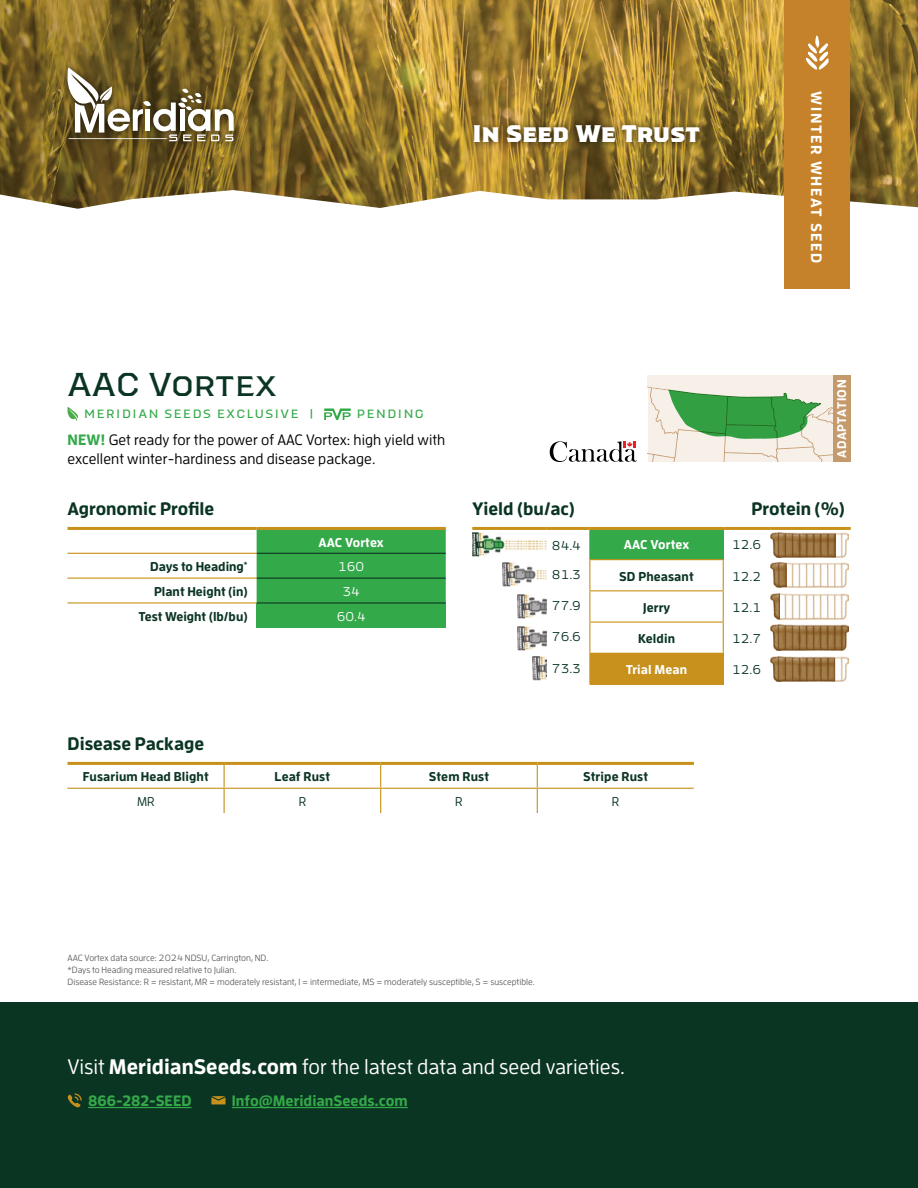
<style>
.page{position:relative;width:918px;height:1188px;background:#fff}
.page>*{position:absolute;margin:0;border:0;box-sizing:border-box;transform-origin:0 0}
.t1{font:33px "Worker";color:#0b3523}
.t2{font:900 24px "Worker";color:#fff}
.t3{font:500 21px "Enzo OT";color:#fff}
.t4{font:700 18px "Enzo OT";color:#0b3523}
.t5{font:500 15px/19.5px "Enzo OT";letter-spacing:.005em;color:#000}
.t6{font:700 15px "Enzo OT";color:#34a94a}
.t7{font:700 15px "Enzo OT";letter-spacing:.11em;color:#fff}
.t8{font:700 12.75px "Enzo OT";letter-spacing:.01em;color:#0b3523}
.t9{font:500 12.75px "Enzo OT";color:#0b3523}
.t10{font:700 12.75px "Enzo OT";letter-spacing:.01em;color:#fff}
.t11{font:500 12.75px "Enzo OT";color:#fff}
.t12{font:700 12.45px "Enzo OT";letter-spacing:.035em;color:#fff}
.t13{font:12px "Worker";letter-spacing:.13em;color:#34a94a}
.t14{font:500 9px/12px "Enzo OT";color:#636466}
.s1{font-weight:700;color:#34a94a}
.s2{font-weight:700}
</style>
<div class="page">
<div style="left:0;top:1002px;width:918px;height:186px;background:#0b3523"></div>
<hr style="left:88px;top:1107px;width:104px;height:1px;background:#34a94a">
<hr style="left:232px;top:1107px;width:176px;height:1px;background:#34a94a">
<svg style="left:68px;top:1093px;width:14px;height:14px"></svg>
<svg style="left:211px;top:1096px;width:15px;height:8px"></svg>
<img style="left:377px;top:0;width:541px;height:190px">
<svg style="left:0;top:0;width:377px;height:190px;background:#806726"></svg>
<svg style="left:0;top:190px;width:918px;height:99px"></svg>
<div style="left:60px;top:60px;width:182px;height:90px;background:#000;opacity:.75"></div>
<svg style="left:68px;top:68px;width:166px;height:73px"></svg>
<svg style="left:68px;top:407px;width:10px;height:14px"></svg>
<svg style="left:324px;top:408px;width:27px;height:12px"></svg>
<div style="left:784px;top:0;width:66px;height:288px;background:#c6822a"></div>
<svg style="left:806px;top:36px;width:23px;height:34px"></svg>
<div style="left:467px;top:117px;width:241px;height:34px;background:#000;opacity:.75"></div>
<hr style="left:648px;top:375px;width:186px;height:4px;background:#f7f0e9">
<svg style="left:648px;top:379px;width:185px;height:83px;background:#b3d1ad"></svg>
<div style="left:833px;top:375px;width:17px;height:87px;background:#c49a6c"></div>
<hr style="left:68px;top:762px;width:156px;height:3px;background:#c7911b">
<hr style="left:224px;top:762px;width:157px;height:3px;background:#c7911b">
<hr style="left:381px;top:762px;width:156px;height:3px;background:#c7911b">
<hr style="left:537px;top:762px;width:157px;height:3px;background:#c7911b">
<hr style="left:68px;top:788px;width:156px;height:1px;background:#c7911b">
<hr style="left:224px;top:788px;width:157px;height:1px;background:#c7911b">
<svg style="left:224px;top:765px;width:1px;height:48px"></svg>
<hr style="left:381px;top:788px;width:156px;height:1px;background:#c7911b">
<svg style="left:380px;top:765px;width:1px;height:48px"></svg>
<hr style="left:537px;top:788px;width:157px;height:1px;background:#c7911b">
<svg style="left:537px;top:765px;width:1px;height:48px"></svg>
<svg style="left:550px;top:441px;width:87px;height:21px"></svg>
<div style="left:257px;top:530px;width:189px;height:72px;background:#34a94a"></div>
<div style="left:257px;top:603px;width:189px;height:25px;background:#34a94a"></div>
<hr style="left:257px;top:553px;width:189px;height:1px;background:#0b3523">
<hr style="left:257px;top:578px;width:189px;height:1px;background:#0b3523">
<hr style="left:68px;top:527px;width:189px;height:3px;background:#c7911b">
<hr style="left:257px;top:527px;width:189px;height:3px;background:#c7911b">
<hr style="left:68px;top:553px;width:189px;height:1px;background:#c7911b">
<hr style="left:68px;top:578px;width:189px;height:1px;background:#c7911b">
<hr style="left:68px;top:602px;width:189px;height:2px;background:#c7911b">
<hr style="left:257px;top:602px;width:189px;height:2px;background:#0b3523">
<div style="left:590px;top:528px;width:133px;height:32px;background:#34a94a"></div>
<div style="left:590px;top:653px;width:133px;height:31px;background:#c7911b"></div>
<hr style="left:590px;top:527px;width:133px;height:3px;background:#c7911b">
<hr style="left:589px;top:559px;width:135px;height:1px;background:#c7911b">
<hr style="left:589px;top:590px;width:135px;height:1px;background:#c7911b">
<hr style="left:589px;top:621px;width:135px;height:2px;background:#c7911b">
<hr style="left:589px;top:653px;width:135px;height:1px;background:#c7911b">
<hr style="left:589px;top:560px;width:1px;height:30px;background:#c7911b">
<hr style="left:589px;top:591px;width:1px;height:30px;background:#c7911b">
<hr style="left:589px;top:623px;width:1px;height:30px;background:#c7911b">
<hr style="left:589px;top:654px;width:1px;height:30px;background:#c7911b">
<svg style="left:589px;top:530px;width:1px;height:29px"></svg>
<svg style="left:723px;top:530px;width:1px;height:29px"></svg>
<hr style="left:472px;top:527px;width:75px;height:3px;background:#c7911b">
<hr style="left:547px;top:527px;width:43px;height:3px;background:#c7911b">
<hr style="left:723px;top:527px;width:48px;height:3px;background:#c7911b">
<hr style="left:771px;top:527px;width:80px;height:3px;background:#c7911b">
<hr style="left:723px;top:560px;width:1px;height:30px;background:#c7911b">
<hr style="left:723px;top:591px;width:1px;height:30px;background:#c7911b">
<hr style="left:723px;top:623px;width:1px;height:30px;background:#c7911b">
<hr style="left:723px;top:654px;width:1px;height:30px;background:#c7911b">
<img style="left:472px;top:533px;width:75px;height:24px">
<img style="left:835px;top:532px;width:14px;height:26px">
<img style="left:771px;top:532px;width:64px;height:26px">
<img style="left:502px;top:563px;width:45px;height:24px">
<img style="left:786px;top:563px;width:63px;height:25px">
<img style="left:771px;top:563px;width:15px;height:25px">
<img style="left:517px;top:594px;width:30px;height:25px">
<img style="left:780px;top:594px;width:69px;height:25px">
<img style="left:771px;top:594px;width:9px;height:25px">
<img style="left:518px;top:627px;width:29px;height:24px">
<img style="left:771px;top:625px;width:78px;height:25px">
<img style="left:533px;top:657px;width:14px;height:24px">
<img style="left:835px;top:656px;width:14px;height:26px">
<img style="left:771px;top:656px;width:64px;height:26px">
<h2 class="t2" style="left:472px;top:120px;width:229px">In Seed We Trust</h2>
<h3 class="t7" style="left:826px;top:91px;width:174px;rotate:90deg">WINTER WHEAT SEED</h3>
<h1 class="t1" style="left:68px;top:366px;width:211px">AAC Vortex</h1>
<h3 class="t13" style="left:84px;top:407px;width:231px">MERIDIAN SEEDS EXCLUSIVE |</h3>
<h3 class="t13" style="left:357px;top:407px;width:69px">PENDING</h3>
<h3 class="t5" style="left:68px;top:429px;width:379px"><span class="s1">NEW!</span> Get ready for the power of AAC Vortex: high yield with excellent winter-hardiness and disease package.</h3>
<h3 class="t4" style="left:68px;top:497px;width:148px">Agronomic Profile</h3>
<h3 class="t10" style="left:318px;top:534px;width:67px">AAC Vortex</h3>
<h3 class="t8" style="left:150px;top:558px;width:99px">Days to Heading<sup>*</sup></h3>
<h3 class="t11" style="left:338px;top:559px;width:28px">160</h3>
<h3 class="t8" style="left:154px;top:583px;width:95px">Plant Height (in)</h3>
<h3 class="t11" style="left:343px;top:584px;width:19px">34</h3>
<h3 class="t8" style="left:139px;top:608px;width:110px">Test Weight (lb/bu)</h3>
<h3 class="t11" style="left:337px;top:609px;width:30px">60.4</h3>
<h3 class="t12" style="left:834px;top:458px;width:79px;rotate:-90deg">ADAPTATION</h3>
<h3 class="t4" style="left:472px;top:497px;width:104px">Yield (bu/ac)</h3>
<h3 class="t4" style="left:752px;top:497px;width:95px">Protein (%)</h3>
<h3 class="t9" style="left:552px;top:538px;width:30px">84.4</h3>
<h3 class="t10" style="left:624px;top:537px;width:67px">AAC Vortex</h3>
<h3 class="t9" style="left:732px;top:537px;width:30px">12.6</h3>
<h3 class="t9" style="left:552px;top:567px;width:30px">81.3</h3>
<h3 class="t8" style="left:619px;top:568px;width:76px">SD Pheasant</h3>
<h3 class="t9" style="left:732px;top:569px;width:30px">12.2</h3>
<h3 class="t9" style="left:552px;top:598px;width:30px">77.9</h3>
<h3 class="t8" style="left:643px;top:599px;width:29px">Jerry</h3>
<h3 class="t9" style="left:732px;top:600px;width:30px">12.1</h3>
<h3 class="t9" style="left:552px;top:629px;width:30px">76.6</h3>
<h3 class="t8" style="left:638px;top:630px;width:39px">Keldin</h3>
<h3 class="t9" style="left:732px;top:631px;width:30px">12.7</h3>
<h3 class="t9" style="left:552px;top:661px;width:30px">73.3</h3>
<h3 class="t10" style="left:626px;top:662px;width:63px">Trial Mean</h3>
<h3 class="t9" style="left:732px;top:662px;width:30px">12.6</h3>
<h3 class="t4" style="left:68px;top:732px;width:138px">Disease Package</h3>
<h3 class="t8" style="left:83px;top:769px;width:128px">Fusarium Head Blight</h3>
<h3 class="t8" style="left:275px;top:769px;width:57px">Leaf Rust</h3>
<h3 class="t8" style="left:429px;top:769px;width:62px">Stem Rust</h3>
<h3 class="t8" style="left:583px;top:769px;width:66px">Stripe Rust</h3>
<h3 class="t9" style="left:137px;top:794px;width:19px">MR</h3>
<h3 class="t9" style="left:299px;top:794px;width:9px">R</h3>
<h3 class="t9" style="left:455px;top:794px;width:9px">R</h3>
<h3 class="t9" style="left:612px;top:794px;width:9px">R</h3>
<p class="t14" style="left:68px;top:952px;width:469px">AAC Vortex data source: 2024 NDSU, Carrington, ND.<br>*Days to Heading measured relative to Julian.<br>Disease Resistance: R = resistant, MR = moderately resistant, I = intermediate, MS = moderately susceptible, S = susceptible.</p>
<h3 class="t3" style="left:68px;top:1054px;width:559px">Visit <span class="s2">MeridianSeeds.com</span> for the latest data and seed varieties.</h3>
<h3 class="t6" style="left:88px;top:1091px;width:105px">866-282-SEED</h3>
<h3 class="t6" style="left:232px;top:1091px;width:177px">Info@MeridianSeeds.com</h3>
</div>
